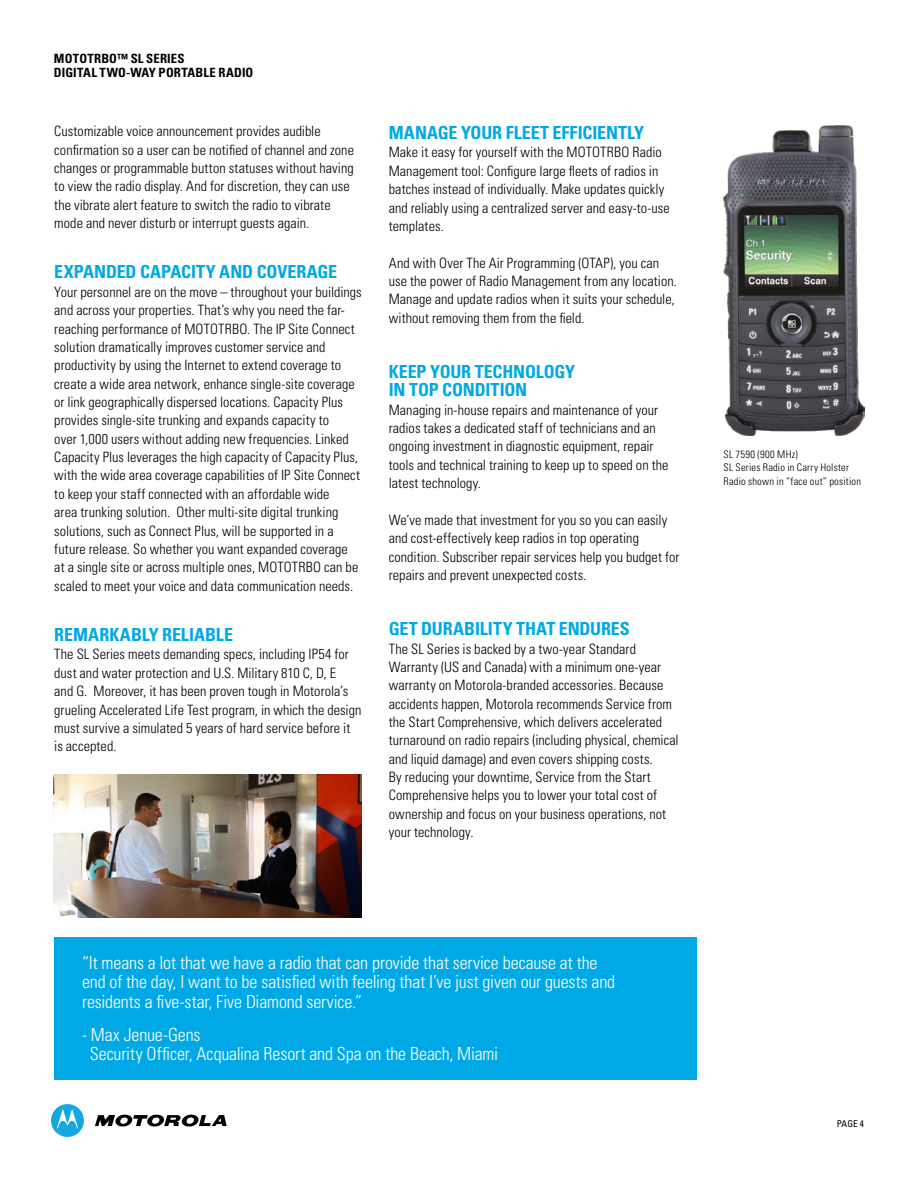
<style>
.page{position:relative;width:918px;height:1188px;background:#fff}
.page>*{position:absolute;margin:0;border:0;box-sizing:border-box;transform-origin:0 0}
.t1{font:300 condensed 18px/19.5px "Univers LT Std";letter-spacing:-.005em;color:#fff}
.t2{font:700 condensed 18px/18.5px "Univers LT Std";letter-spacing:-.005em;color:#00a9e5}
.t3{font:300 condensed 14.25px/18.3px "Univers LT Std";letter-spacing:.005em;color:#000}
.t4{font:700 condensed 12.75px/14.2px "Univers LT Std";letter-spacing:.01em;color:#000}
.t5{font:300 condensed 10.5px/13.5px "Univers LT Std";letter-spacing:.025em;color:#000}
.t6{font:condensed 9.3px "Univers LT Std";color:#000}
</style>
<div class="page">
<svg style="left:95px;top:1115px;width:132px;height:12px"></svg>
<svg style="left:51px;top:1104px;width:33px;height:33px"></svg>
<img style="left:724px;top:126px;width:141px;height:309px">
<div style="left:54px;top:937px;width:643px;height:143px;background:#00a9e5"></div>
<img style="left:54px;top:774px;width:308px;height:144px">
<p class="t4" style="left:54px;top:52px;width:107px">MOTOTRBO™ SL SERIES<br>DIGITAL TWO-WAY</p>
<p class="t4" style="left:159px;top:66px;width:96px">PORTABLE RADIO</p>
<p class="t3" style="left:54px;top:122px;width:301px">Customizable voice announcement provides audible confirmation so a user can be notified of channel and zone changes or programmable button statuses without having to view the radio display. And for discretion, they can use the vibrate alert feature to switch the radio to vibrate mode and never disturb or interrupt guests again.</p>
<p class="t2" style="left:54px;top:263px;width:284px">EXPAN DED CAPACITY AN D COVERAGE</p>
<p class="t3" style="left:54px;top:283px;width:309px">Your personnel are on the move – throughout your buildings and across your properties. That’s why you need the far&shy;reaching performance of MOTOTRBO. The IP Site Connect solution dramatically improves customer service and productivity by using the Internet to extend coverage to create a wide area network, enhance single-site coverage or link geographically dispersed locations. Capacity Plus provides single-site trunking and expands capacity to<br>over 1,000 users without adding new frequencies. Linked Capacity Plus leverages the high capacity of Capacity Plus, with the wide area coverage capabilities of IP Site Connect to keep your staff connected with an affordable wide<br>area trunking solution. Other multi-site digital trunking solutions, such as Connect Plus, will be supported in a future release. So whether you want expanded coverage<br>at a single site or across multiple ones, MOTOTRBO can be scaled to meet your voice and data communication needs.</p>
<p class="t2" style="left:54px;top:625px;width:180px">REMARKABLY RELIABLE</p>
<p class="t3" style="left:54px;top:645px;width:309px">The SL Series meets demanding specs, including IP54 for dust and water protection and U.S. Military 810 C, D, E<br>and G. Moreover, it has been proven tough in Motorola’s grueling Accelerated Life Test program, in which the design must survive a simulated 5 years of hard service before it is accepted.</p>
<p class="t2" style="left:389px;top:123px;width:28px">MANAG</p>
<p class="t2" style="left:449px;top:123px;width:197px">E YOUR FLEET EFFICIENTLY</p>
<p class="t3" style="left:389px;top:143px;width:282px">Make it easy for yourself with the MOTOTRBO Radio Management tool: Configure large fleets of radios in batches instead of individually. Make updates quickly and reliably using a centralized server and easy-to-use templates.</p>
<p class="t3" style="left:389px;top:253px;width:290px">And with Over The Air Programming (OTAP), you can use the power of Radio Management from any location.<br>Manage and update radios when it suits your schedule, without removing them from the field.</p>
<p class="t2" style="left:389px;top:362px;width:177px">KEEP YOUR TECHNOLOGY<br>IN TOP CONDITION</p>
<p class="t3" style="left:389px;top:400px;width:281px">Managing in-house repairs and maintenance of your radios takes a dedicated staff of technicians and an ongoing investment in diagnostic equipment, repair tools and technical training to keep up to speed on the latest technology.</p>
<p class="t3" style="left:389px;top:511px;width:292px">We’ve made that investment for you so you can easily and cost-effectively keep radios in top operating condition. Subscriber repair services help you budget for repairs and prevent unexpected costs.</p>
<p class="t2" style="left:389px;top:619px;width:243px">GET DURABILITY THAT ENDURES</p>
<p class="t3" style="left:389px;top:639px;width:291px">The SL Series is backed by a two-year Standard Warranty (US and Canada) with a minimum one-year warranty on Motorola-branded accessories. Because accidents happen, Motorola recommends Service from the Start Comprehensive, which delivers accelerated turnaround on radio repairs (including physical, chemical and liquid damage) and even covers shipping costs.<br>By reducing your downtime, Service from the Start Comprehensive helps you to lower your total cost of ownership and focus on your business operations, not your technology.</p>
<p class="t5" style="left:724px;top:447px;width:139px">SL 7590 (900 MHz)<br>SL Series Radio in Carry Holster<br>Radio shown in “face out” position</p>
<p class="t1" style="left:82px;top:953px;width:535px">“It means a lot that we have a radio that can provide that service because at the end of the day, I want to be satisfied with feeling that I’ve just given our guests and residents a five-star, Five Diamond service.”</p>
<p class="t1" style="left:90px;top:1025px;width:410px;text-indent:-8px">- Max Jenue-Gens<br>Security Officer, Acqualina Resort and Spa on the Beach, Miami</p>
<p class="t6" style="left:837px;top:1117px;width:29px">PAGE 4</p>
</div>
